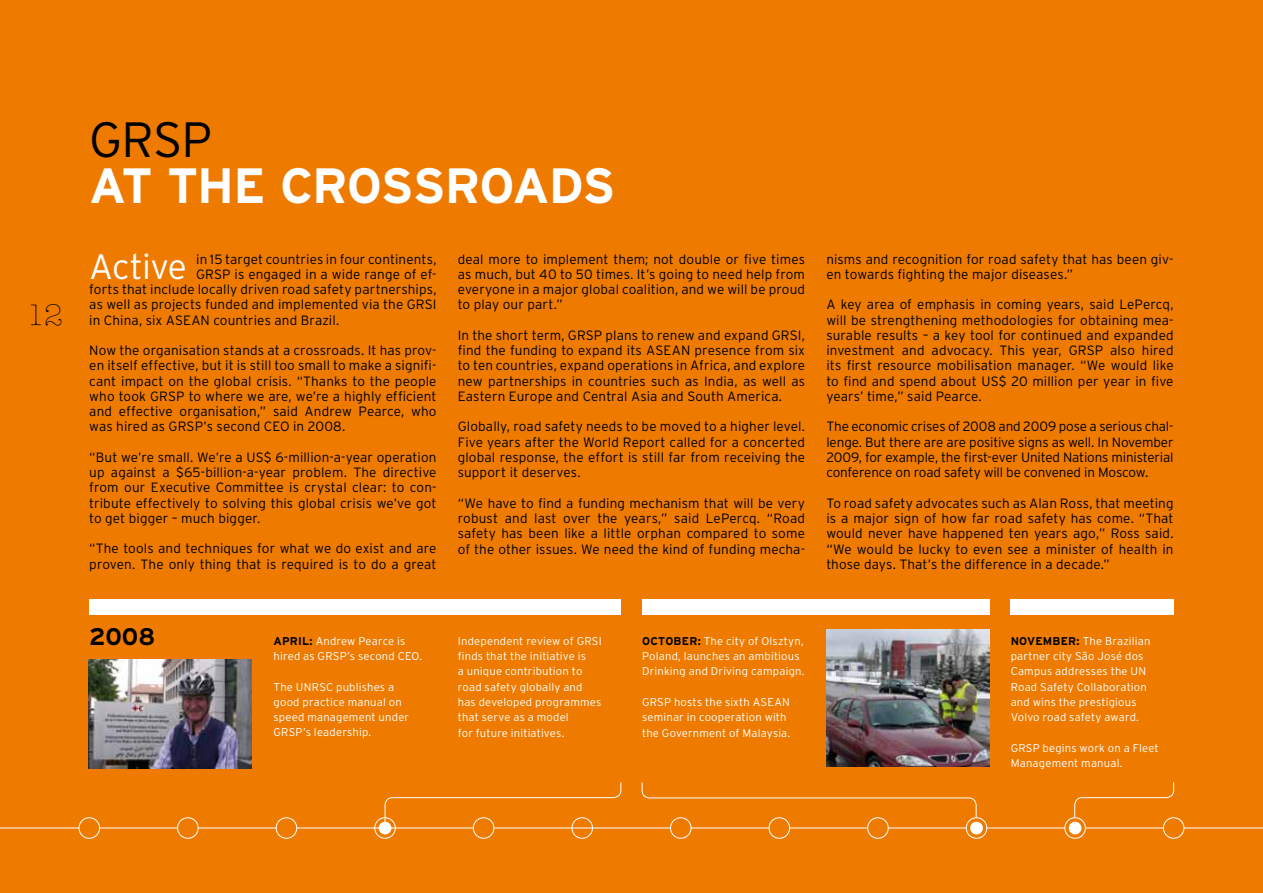
<style>
.page{position:relative;width:1263px;height:893px;background:#ee7b00}
.page>*{position:absolute;margin:0;border:0;box-sizing:border-box;transform-origin:0 0}
.t1{font:700 49.5px "Interstate";color:#fff}
.t2{font:300 49.5px "Interstate";color:#000}
.t3{font:300 35.25px "Interstate";color:#fff}
.t4{font:30px "American Typewriter Light A";color:#000}
.t5{font:700 24px "Interstate";color:#000}
.t6{font:300 13.5px/15.3px "Interstate";letter-spacing:.005em;color:#000;text-align:justify}
.t7{font:300 11.25px/15.3px "Interstate";letter-spacing:.015em;color:#fff}
.s1{font-weight:700;color:#000}
</style>
<div class="page">
<svg style="left:384px;top:782px;width:238px;height:46px"></svg>
<svg style="left:641px;top:782px;width:336px;height:46px"></svg>
<svg style="left:1074px;top:782px;width:100px;height:46px"></svg>
<div style="left:89px;top:599px;width:532px;height:15px;background:#fff"></div>
<div style="left:642px;top:599px;width:347px;height:15px;background:#fff"></div>
<div style="left:1011px;top:599px;width:163px;height:15px;background:#fff"></div>
<img style="left:826px;top:630px;width:163px;height:137px">
<hr style="left:0;top:828px;width:1263px;height:1px;background:#fff">
<div style="left:79px;top:818px;width:21px;height:20px;background:#ee7b00;border-radius:50%"></div>
<div style="left:79px;top:817px;width:21px;height:22px;border:1px solid #fff;border-radius:50%"></div>
<div style="left:276px;top:818px;width:21px;height:20px;background:#ee7b00;border-radius:50%"></div>
<div style="left:276px;top:817px;width:21px;height:22px;border:1px solid #fff;border-radius:50%"></div>
<div style="left:178px;top:818px;width:20px;height:20px;background:#ee7b00;border-radius:50%"></div>
<div style="left:177px;top:817px;width:21px;height:22px;border:1px solid #fff;border-radius:50%"></div>
<div style="left:572px;top:817px;width:21px;height:22px;border:1px solid #fff;border-radius:50%"></div>
<div style="left:769px;top:818px;width:21px;height:20px;background:#ee7b00;border-radius:50%"></div>
<div style="left:769px;top:817px;width:21px;height:22px;border:1px solid #fff;border-radius:50%"></div>
<div style="left:868px;top:818px;width:20px;height:20px;background:#ee7b00;border-radius:50%"></div>
<div style="left:867px;top:817px;width:21px;height:22px;border:1px solid #fff;border-radius:50%"></div>
<svg style="left:1065px;top:818px;width:20px;height:20px"></svg>
<div style="left:1064px;top:817px;width:22px;height:22px;border:1px solid #fff;border-radius:50%"></div>
<div style="left:374px;top:817px;width:22px;height:22px;border:1px solid #fff;border-radius:50%"></div>
<div style="left:473px;top:818px;width:21px;height:20px;background:#ee7b00;border-radius:50%"></div>
<div style="left:473px;top:817px;width:21px;height:22px;border:1px solid #fff;border-radius:50%"></div>
<div style="left:670px;top:818px;width:21px;height:20px;background:#ee7b00;border-radius:50%"></div>
<div style="left:670px;top:817px;width:21px;height:22px;border:1px solid #fff;border-radius:50%"></div>
<svg style="left:966px;top:818px;width:21px;height:20px"></svg>
<div style="left:966px;top:817px;width:21px;height:22px;border:1px solid #fff;border-radius:50%"></div>
<div style="left:1163px;top:818px;width:21px;height:20px;background:#ee7b00;border-radius:50%"></div>
<div style="left:1163px;top:817px;width:21px;height:22px;border:1px solid #fff;border-radius:50%"></div>
<div style="left:379px;top:822px;width:12px;height:12px;background:#fff;border-radius:50%"></div>
<div style="left:970px;top:822px;width:13px;height:12px;background:#fff;border-radius:50%"></div>
<div style="left:1069px;top:822px;width:12px;height:12px;background:#fff;border-radius:50%"></div>
<img style="left:89px;top:660px;width:163px;height:108px">
<h3 class="t4" style="left:26px;top:298px;width:38px">12</h3>
<h1 class="t2" style="left:89px;top:112px;width:31px">GRSP</h1>
<h1 class="t1" style="left:89px;top:157px;width:110px">AT THE</h1>
<h1 class="t1" style="left:280px;top:157px;width:133px">CROSSR</h1>
<h1 class="t1" style="left:479px;top:157px;width:67px">OADS</h1>
<h2 class="t3" style="left:89px;top:247px;width:99px">Active</h2>
<p class="t6" style="left:196px;top:251px;width:242px">in 15 target countries in four continents,<br>GRSP</p>
<p class="t6" style="left:89px;top:266px;width:349px;text-align:left;text-indent:145px">is engaged in a wide range of ef&shy;forts that include locally driven road safety partnerships, as well as projects funded and implemented via the GRSI<br>in China, six ASEAN</p>
<p class="t6" style="left:213px;top:312px;width:127px">countries and Brazil.</p>
<p class="t6" style="left:89px;top:343px;width:349px">Now the organisation stands at a crossroads. It has prov&shy;en itself effective, but it is still too small to make a signifi&shy;cant impact on the global crisis. “Thanks to the people who took GRSP</p>
<p class="t6" style="left:89px;top:388px;width:349px;text-indent:99px">to where we are, we’re a highly efficient and effective organisation,” said Andrew Pearce, who was hired as GRSP</p>
<p class="t6" style="left:204px;top:419px;width:143px">’s second CEO in 2008.</p>
<p class="t6" style="left:89px;top:449px;width:349px">“But we’re small. We’re a US$ 6-million-a-year operation up against a $65-billion-a-year problem. The directive from our Executive Committee is crystal clear: to con&shy;tribute effectively to solving this global crisis we’ve got to get bigger – much bigger.</p>
<p class="t6" style="left:89px;top:541px;width:349px">“The tools and techniques for what we do exist and are proven. The only thing that is required is to do a great</p>
<p class="t6" style="left:458px;top:251px;width:349px">deal more to implement them; not double or five times as much, but 40 to 50 times. It’s going to need help from everyone in a major global coalition, and we will be proud to play our part.”</p>
<p class="t6" style="left:458px;top:327px;width:120px">I n the short term, GRSP</p>
<p class="t6" style="left:605px;top:327px;width:175px">plans to renew and expand GRSI</p>
<p class="t6" style="left:802px;top:327px;width:5px">,</p>
<p class="t6" style="left:458px;top:343px;width:198px">find the funding to expand its ASEAN</p>
<p class="t6" style="left:458px;top:343px;width:349px;text-indent:237px">presence from six to ten countries, expand operations in Africa, and explore new partnerships in countries such as I ndia, as well as Eastern Europe and Central Asia and South America.</p>
<p class="t6" style="left:458px;top:419px;width:349px">Globally, road safety needs to be moved to a higher level.<br>Five years after the World Report called for a concerted global response, the effort is still far from receiving the support it deserves.</p>
<p class="t6" style="left:458px;top:495px;width:349px">“We have to find a funding mechanism that will be very robust and last over the years,” said LePercq. “Road safety has been like a little orphan compared to some of the other issues. We need the kind of funding mecha-</p>
<p class="t6" style="left:826px;top:251px;width:349px">nisms and recognition for road safety that has been giv&shy;en towards fighting the major diseases.”</p>
<p class="t6" style="left:826px;top:297px;width:349px">A key area of emphasis in coming years, said LePercq, will be strengthening methodologies for obtaining mea&shy;surable results – a key tool for continued and expanded investment and advocacy. This year, GRSP</p>
<p class="t6" style="left:826px;top:343px;width:349px;text-indent:284px">also hired its first resource mobilisation manager. “We would like to find and spend about US$ 20 million per year in five years’ time,” said Pearce.</p>
<p class="t6" style="left:826px;top:419px;width:349px">The economic crises of 2008 and 2009 pose a serious chal&shy;lenge. But there are are positive signs as well. I n November 2009, for example, the first-ever United Nations ministerial conference on road safety will be convened in Moscow.</p>
<p class="t6" style="left:826px;top:495px;width:349px">To road safety advocates such as Alan Ross, that meeting is a major sign of how far road safety has come. “That would never have happened ten years ago,” Ross said. “We would be lucky to even see a minister of health in those days. That’s the difference in a decade.”</p>
<h3 class="t5" style="left:89px;top:623px;width:67px">2008</h3>
<p class="t7" style="left:274px;top:633px;width:133px"><span class="s1">APR IL:</span> Andrew Pearce is hired as GRSP</p>
<p class="t7" style="left:347px;top:648px;width:77px">’s second CEO.</p>
<p class="t7" style="left:274px;top:679px;width:137px;text-indent:53px">C publishes a good practice manual on speed management under<br>GRSP</p>
<p class="t7" style="left:274px;top:679px;width:39px">The UNRS</p>
<p class="t7" style="left:303px;top:725px;width:70px">’s leadership.</p>
<p class="t7" style="left:458px;top:633px;width:145px">I ndependent review of GRSI finds that the initiative is<br>a unique contribution to road safety globally and has developed programmes that serve as a model<br>for future initiatives.</p>
<p class="t7" style="left:642px;top:633px;width:164px"><span class="s1">OCTOBER:</span> The city of Olsztyn,<br>Poland, launches an ambitious<br>Drinking and Driving campaign.</p>
<p class="t7" style="left:642px;top:694px;width:150px;text-align:center">hosts the sixth ASEAN<br>seminar in cooperation with the Government of Malaysia.</p>
<p class="t7" style="left:642px;top:694px;width:8px">GRSP</p>
<p class="t7" style="left:1011px;top:633px;width:141px"><span class="s1">NOVEM BER:</span> The Brazilian partner city São José dos<br>Campus addresses the UN<br>Road Safety Collaboration and wins the prestigious<br>Volvo road safety award.</p>
<p class="t7" style="left:1011px;top:740px;width:8px">GRSP</p>
<p class="t7" style="left:1011px;top:740px;width:150px;text-indent:32px">begins work on a Fleet<br>Management manual.</p>
</div>
